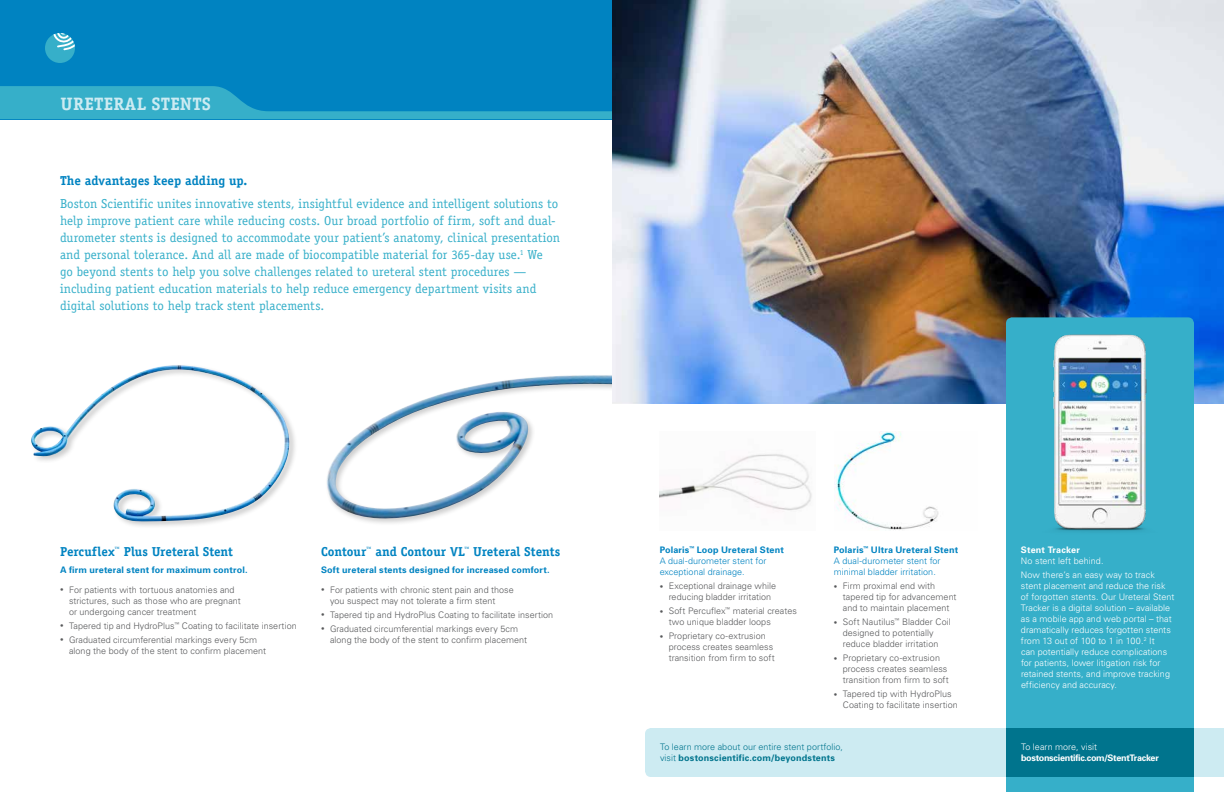
<style>
.page{position:relative;width:1224px;height:792px;background:#fff}
.page>*{position:absolute;margin:0;border:0;box-sizing:border-box;transform-origin:0 0}
.t1{font:700 18px "Officina Serif";letter-spacing:.015em;color:#cdebf2}
.t2{font:13px/17px "Officina Serif";color:#36afc9}
.t3{font:700 13px "Officina Serif";color:#0083c1}
.t4{font:300 9px/11px "Univers";letter-spacing:.005em;color:#58595b}
.t5{font:300 9px/11px "Univers";letter-spacing:.005em;color:#fff}
.t6{font:300 9px/11px "Univers";letter-spacing:.005em;color:#0083c1}
.t7{font:700 9px "Univers";letter-spacing:.02em;color:#0083c1}
.t8{font:300 9px/11px "Univers";letter-spacing:.005em;color:#00748d}
.t9{font:700 9px "Univers";letter-spacing:-.025em;color:#fff}
.t10{font:700 9px "Univers";letter-spacing:.02em;color:#fff}
.s1{font-size:7px}
.s2{font-weight:700}
</style>
<div class="page">
<div style="left:0;top:0;width:612px;height:119px;background:#0083c1"></div>
<svg style="left:0;top:86px;width:612px;height:33px"></svg>
<div style="left:45px;top:33px;width:30px;height:30px;background:#36afc9;border-radius:50%"></div>
<svg style="left:53px;top:33px;width:22px;height:17px"></svg>
<img style="left:326px;top:375px;width:286px;height:144px">
<div style="left:29px;top:363px;width:269px;height:167px;background:#000;opacity:.2"></div>
<img style="left:29px;top:365px;width:263px;height:157px">
<img style="left:834px;top:432px;width:105px;height:98px">
<img style="left:612px;top:0;width:612px;height:404px">
<div style="left:833px;top:728px;width:391px;height:49px;background:#cdebf2"></div>
<div style="left:645px;top:728px;width:236px;height:49px;background:#cdebf2;border-radius:6px"></div>
<img style="left:660px;top:454px;width:152px;height:57px">
<div style="left:1006px;top:531px;width:188px;height:261px;background:#36afc9"></div>
<div style="left:1006px;top:317px;width:188px;height:229px;background:#36afc9;border-radius:6px"></div>
<img style="left:1053px;top:334px;width:94px;height:198px">
<div style="left:1006px;top:728px;width:188px;height:49px;background:#00748d"></div>
<h1 class="t1" style="left:60px;top:93px;width:152px">URETERAL STENTS</h1>
<h2 class="t3" style="left:60px;top:173px;width:189px">The advantages keep adding up.</h2>
<p class="t2" style="left:60px;top:196px;width:502px">Boston Scientific unites innovative stents, insightful evidence and intelligent solutions to help improve patient care while reducing costs. Our broad portfolio of firm, soft and dual&shy;durometer stents is designed to accommodate your patient’s anatomy, clinical presentation and personal tolerance. And all are made of biocompatible material for 365-day use.<sup>1</sup> We<br>go beyond stents to help you solve challenges related to ureteral stent procedures — including patient education materials to help reduce emergency department visits and digital solutions to help track stent placements.</p>
<h2 class="t3" style="left:60px;top:543px;width:175px">Percuflex<sup>™</sup> Plus Ureteral Stent</h2>
<p class="t7" style="left:60px;top:564px;width:189px">A firm ureteral stent for maximum control.</p>
<p class="t4" style="left:69px;top:584px;width:173px;text-indent:-9px"><span class="s1">•</span> For patients with tortuous anatomies and strictures, such as those who are pregnant or undergoing cancer treatment</p>
<p class="t4" style="left:60px;top:620px;width:238px"><span class="s1">•</span> Tapered tip and HydroPlus<sup>™</sup> Coating to facilitate insertion</p>
<p class="t4" style="left:69px;top:634px;width:199px;text-indent:-9px"><span class="s1">•</span> Graduated circumferential markings every 5cm along the body of the stent to confirm placement</p>
<h2 class="t3" style="left:321px;top:543px;width:241px">Contour<sup>™</sup> and Contour VL<sup>™</sup> Ureteral Stents</h2>
<p class="t7" style="left:321px;top:564px;width:230px">Soft ureteral stents designed for increased comfort.</p>
<p class="t4" style="left:330px;top:584px;width:185px;text-indent:-9px"><span class="s1">•</span> For patients with chronic stent pain and those you suspect may not tolerate a firm stent</p>
<p class="t4" style="left:321px;top:609px;width:234px"><span class="s1">•</span> Tapered tip and HydroPlus Coating to facilitate insertion</p>
<p class="t4" style="left:330px;top:623px;width:199px;text-indent:-9px"><span class="s1">•</span> Graduated circumferential markings every 5cm along the body of the stent to confirm placement</p>
<p class="t6" style="left:660px;top:544px;width:126px"><span class="s2">Polaris</span><sup>™</sup> <span class="s2">Loop Ureteral Stent<br></span>A dual-durometer stent for exceptional drainage.</p>
<p class="t4" style="left:660px;top:580px;width:118px;text-align:center"><span class="s1">•</span> Exceptional drainage while reducing bladder irritation</p>
<p class="t4" style="left:669px;top:605px;width:130px;text-indent:-9px"><span class="s1">•</span> Soft Percuflex<sup>™</sup> material creates two unique bladder loops</p>
<p class="t4" style="left:669px;top:630px;width:108px;text-indent:-9px"><span class="s1">•</span> Proprietary co-extrusion process creates seamless transition from firm to soft</p>
<p class="t6" style="left:834px;top:544px;width:126px"><span class="s2">Polaris</span><sup>™</sup> <span class="s2">Ultra Ureteral Stent<br></span>A dual-durometer stent for minimal bladder irritation.</p>
<p class="t4" style="left:843px;top:580px;width:115px;text-indent:-9px"><span class="s1">•</span> Firm proximal end with tapered tip for advancement and to maintain placement</p>
<p class="t4" style="left:843px;top:616px;width:109px;text-indent:-9px"><span class="s1">•</span> Soft Nautilus<sup>™</sup> Bladder Coil designed to potentially reduce bladder irritation</p>
<p class="t4" style="left:843px;top:652px;width:108px;text-indent:-9px"><span class="s1">•</span> Proprietary co-extrusion process creates seamless transition from firm to soft</p>
<p class="t4" style="left:843px;top:688px;width:116px;text-indent:-9px"><span class="s1">•</span> Tapered tip with HydroPlus<br>Coating to facilitate insertion</p>
<p class="t8" style="left:660px;top:741px;width:185px">To learn more about our entire stent portfolio, visit <span class="s2">bostonscientific.com/beyondstents</span></p>
<p class="t10" style="left:1021px;top:544px;width:60px">Stent Tracker</p>
<p class="t5" style="left:1021px;top:554px;width:135px;line-height:14px">No stent left behind.<br>Now there’s an easy way to track</p>
<p class="t5" style="left:1021px;top:580px;width:155px">stent placement and reduce the risk of forgotten stents. Our Ureteral Stent Tracker is a digital solution – available as a mobile app and web portal – that dramatically reduces forgotten stents from 13 out of 100 to 1 in 100.<sup>2</sup> It<br>can potentially reduce complications for patients, lower litigation risk for retained stents, and improve tracking efficiency and accuracy.</p>
<p class="t5" style="left:1021px;top:741px;width:78px">To learn more, visit</p>
<p class="t9" style="left:1021px;top:752px;width:139px">bostonscientific.com/StentTracker</p>
</div>
